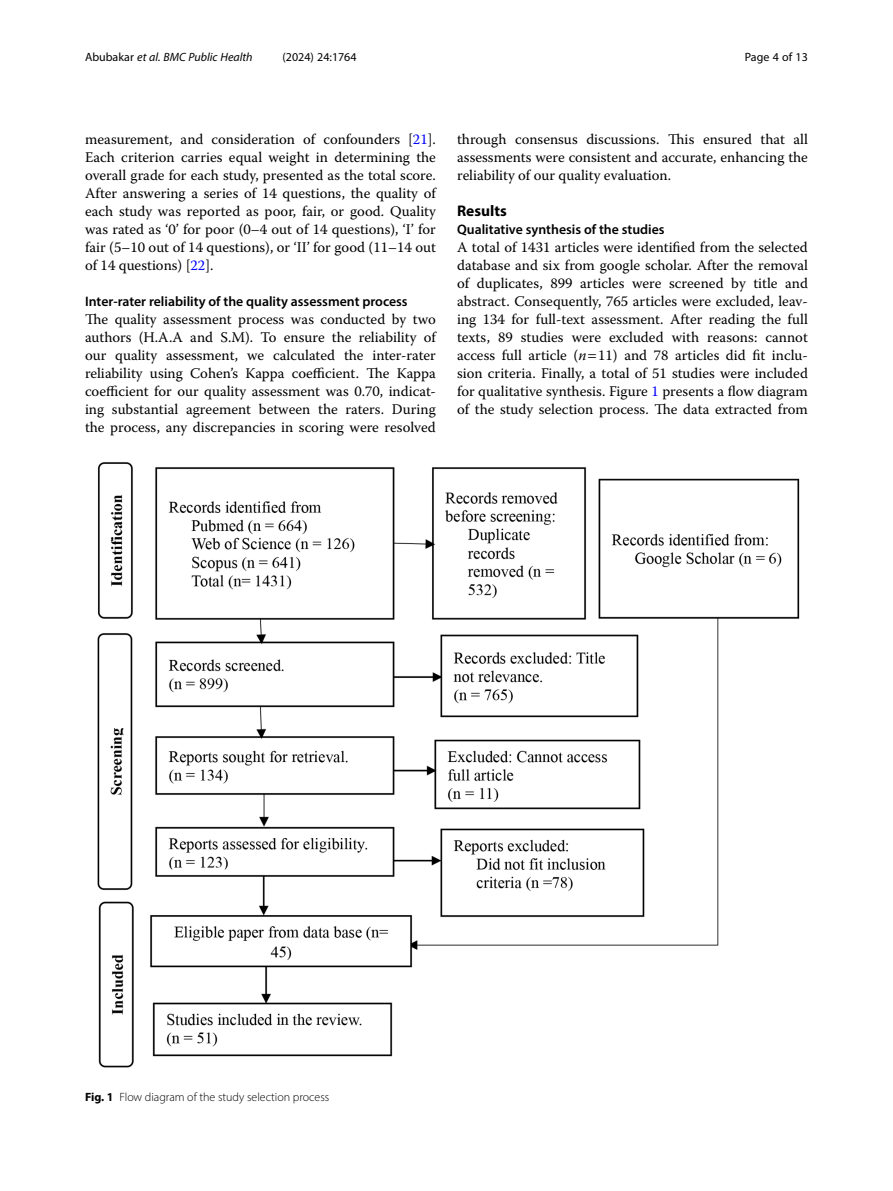
<style>
.page{position:relative;width:893px;height:1191px;background:#fff}
.page>*{position:absolute;margin:0;border:0;box-sizing:border-box;transform-origin:0 0}
.Head_1{font:700 15.45px "Myriad Pro";color:#000}
.Body_Text{font:14.7px/18px "Warnock Pro";color:#000;text-align:justify}
.Head_2{font:600 13.8px "Myriad Pro";color:#000}
.Head_2_After_1{font:600 13.8px "Myriad Pro";color:#000}
.Figure_Caption{font:300 12px "Myriad Pro";color:#000}
.t1{font:italic 12px "Myriad Pro";color:#000}
.t2{font:12px "Myriad Pro";color:#000}
.s1{font-style:normal}
.s2{color:#00f}
.s3{font-style:italic}
.s4{font-weight:700}
</style>
<div class="page">
<img style="left:97px;top:462px;width:703px;height:606px">
<p class="t1" style="left:85px;top:50px;width:169px"><span class="s1">Abubakar</span> et al. BMC Public Health</p>
<p class="t2" style="left:282px;top:50px;width:76px">(2024) 24:1764</p>
<p class="t2" style="left:745px;top:50px;width:65px">Page 4 of 13</p>
<p class="Body_Text" style="left:85px;top:130px;width:352px">measurement, and consideration of confounders [<span class="s2">21</span>].<br>Each criterion carries equal weight in determining the overall grade for each study, presented as the total score.<br>After answering a series of 14 questions, the quality of each study was reported as poor, fair, or good. Quality was rated as ‘0’ for poor (0–4 out of 14 questions), ‘I’ for fair (5–10 out of 14 questions), or ‘II’ for good (11–14 out of 14 questions) [<span class="s2">22</span>].</p>
<p class="Head_2" style="left:85px;top:293px;width:324px">Inter-rater reliability of the quality assessment process</p>
<p class="Body_Text" style="left:85px;top:310px;width:352px">The quality assessment process was conducted by two authors (H.A.A and S.M). To ensure the reliability of our quality assessment, we calculated the inter-rater reliability using Cohen’s Kappa coefficient. The Kappa coefficient for our quality assessment was 0.70, indicat&shy;ing substantial agreement between the raters. During the process, any discrepancies in scoring were resolved</p>
<p class="Body_Text" style="left:457px;top:130px;width:352px">through consensus discussions. This ensured that all assessments were consistent and accurate, enhancing the reliability of our quality evaluation.</p>
<p class="Head_1" style="left:457px;top:201px;width:51px">Results</p>
<p class="Head_2_After_1" style="left:457px;top:221px;width:209px">Qualitative synthesis of the studies</p>
<p class="Body_Text" style="left:457px;top:238px;width:352px">A total of 1431 articles were identified from the selected database and six from google scholar. After the removal of duplicates, 899 articles were screened by title and abstract. Consequently, 765 articles were excluded, leav&shy;ing 134 for full-text assessment. After reading the full texts, 89 studies were excluded with reasons: cannot access full article (<span class="s3">n</span> 11) and 78 articles did fit inclu&shy;sion criteria. Finally, a total of 51 studies were included for qualitative synthesis. Figure <span class="s2">1</span> presents a flow diagram of the study selection process. The data extracted from</p>
<p class="Figure_Caption" style="left:85px;top:1089px;width:246px"><span class="s4">Fig. 1</span> Flow diagram of the study selection process</p>
</div>
